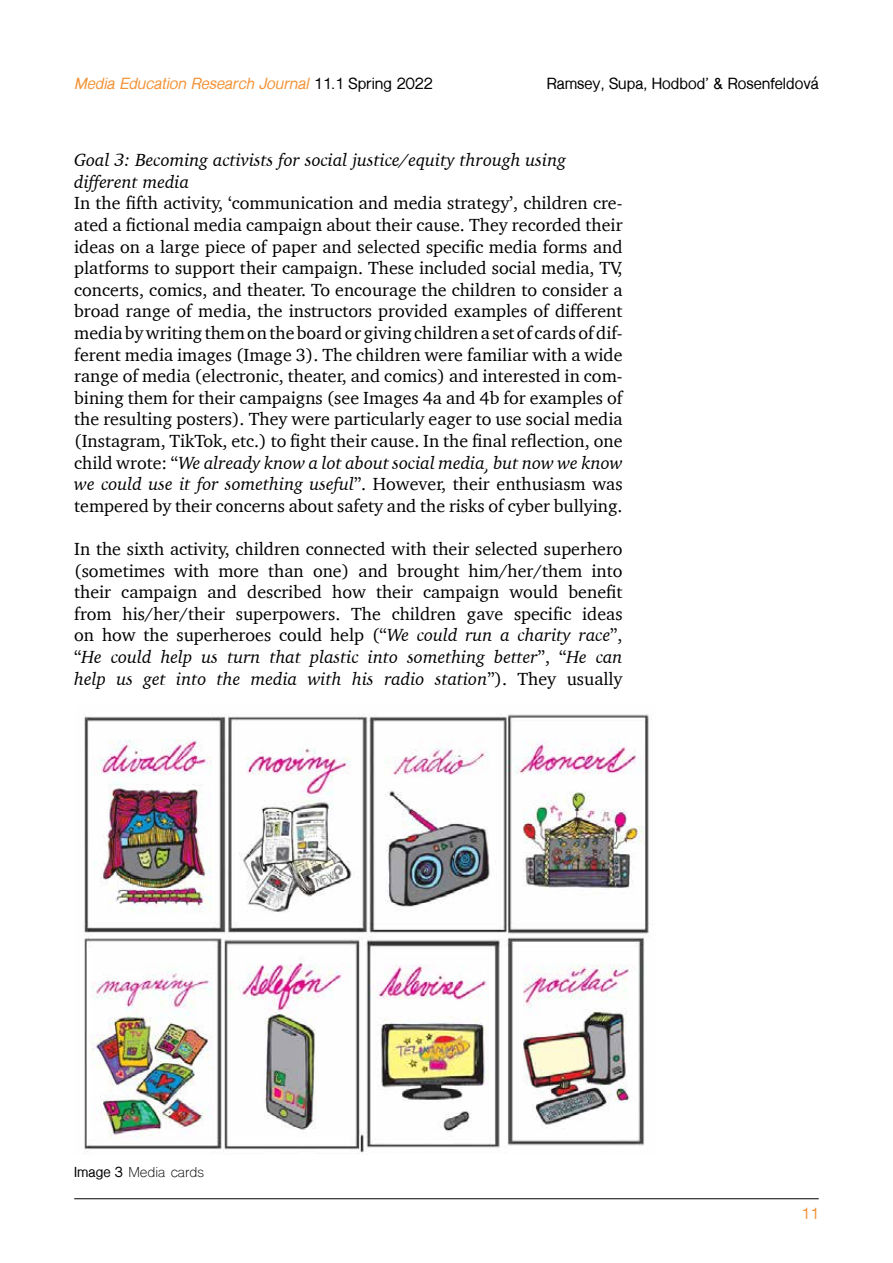
<style>
.page{position:relative;width:893px;height:1263px;background:#fff}
.page>*{position:absolute;margin:0;border:0;box-sizing:border-box;transform-origin:0 0}
.t1{font:18px/21.6px "Charter";color:#000;text-align:justify}
.t2{font:italic 18px/21.6px "Charter";color:#000}
.t3{font:italic 700 15px "Shree Dev 0714";color:#f39337}
.t4{font:700 15px "Shree Dev 0714";color:#000}
.t5{font:700 15px "Shree Dev 0714";color:#f39337}
.t6{font:13.5px "Shree Dev 0714";color:#000}
.s1{font-style:normal;color:#000}
.s2{font-style:italic}
.s3{font-weight:700}
</style>
<div class="page">
<hr style="left:74px;top:1198px;width:745px;height:1px;background:#000">
<img style="left:84px;top:714px;width:565px;height:440px">
<p class="t3" style="left:74px;top:75px;width:360px">Media Education Research Journal <span class="s1">11.1 Spring 2022</span></p>
<p class="t4" style="left:547px;top:75px;width:273px">Ramsey, Supa, Hodbod’ &amp; Rosenfeldová</p>
<p class="t2" style="left:74px;top:149px;width:493px">Goal 3: Becoming activists for social justice/equity through using different media</p>
<p class="t1" style="left:74px;top:192px;width:550px">In the fifth activity, ‘communication and media strategy’, children cre&shy;ated a fictional media campaign about their cause. They recorded their ideas on a large piece of paper and selected specific media forms and platforms to support their campaign. These included social media, TV, concerts, comics, and theater. To encourage the children to consider a broad range of media, the instructors provided examples of different media by writing them on the board or giving children a set of cards of dif&shy;ferent media images (Image 3). The children were familiar with a wide range of media (electronic, theater, and comics) and interested in com&shy;bining them for their campaigns (see Images 4a and 4b for examples of the resulting posters). They were particularly eager to use social media (Instagram, TikTok, etc.) to fight their cause. In the final reflection, one child wrote: “<span class="s2">We already know a lot about social media, but now we know we could use it for something useful</span>”. However, their enthusiasm was tempered by their concerns about safety and the risks of cyber bullying.</p>
<p class="t1" style="left:74px;top:538px;width:550px">In the sixth activity, children connected with their selected superhero (sometimes with more than one) and brought him/her/them into their campaign and described how their campaign would benefit from his/her/their superpowers. The children gave specific ideas on how the superheroes could help (“<span class="s2">We could run a charity race</span>”, “<span class="s2">He could help us turn that plastic into something better</span>”, “<span class="s2">He can help us get into the media with his radio station</span>”). They usually</p>
<p class="t6" style="left:74px;top:1164px;width:131px"><span class="s3">Image 3</span> Media cards</p>
<p class="t5" style="left:801px;top:1205px;width:19px">11</p>
</div>
